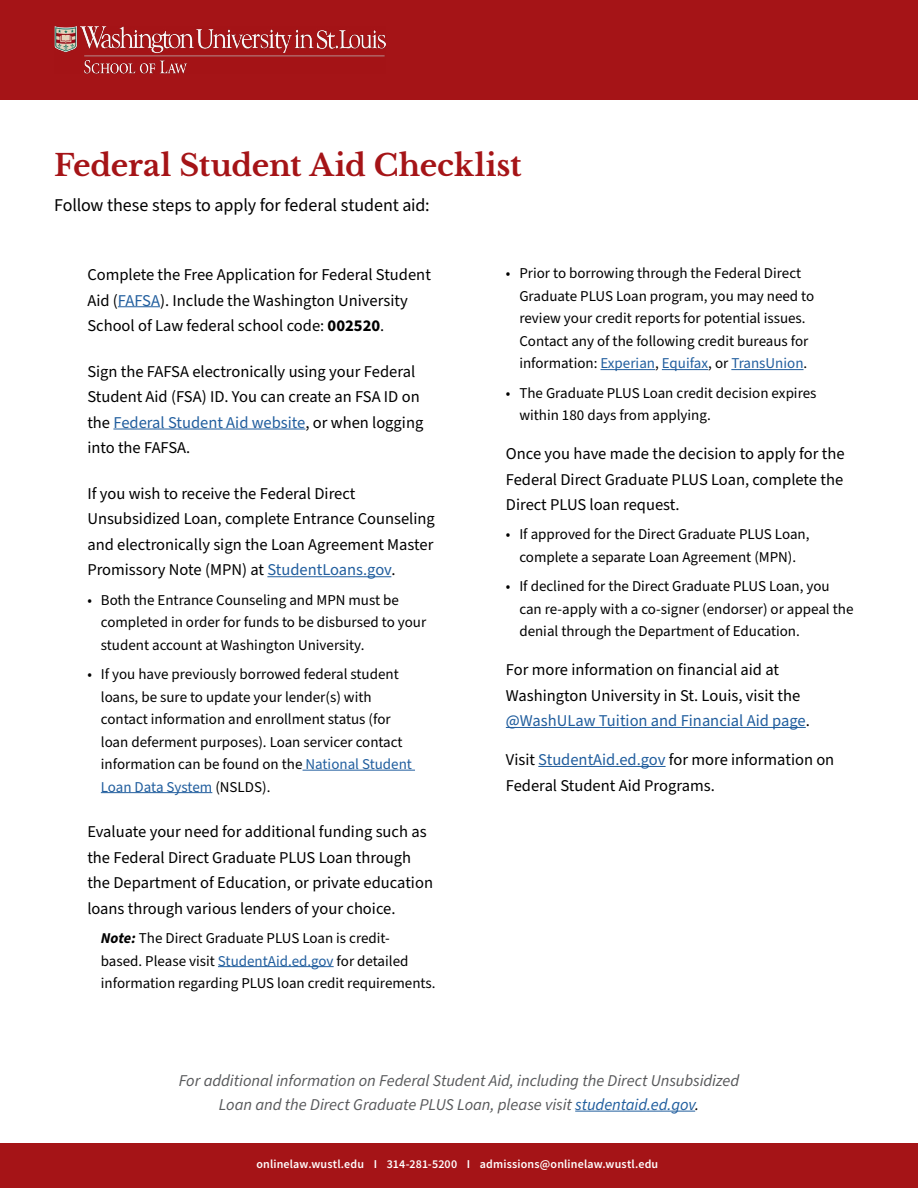
<style>
.page{position:relative;width:918px;height:1188px;background:#fff}
.page>*{position:absolute;margin:0;border:0;box-sizing:border-box;transform-origin:0 0}
.t1{font:700 30px "Libre Baskerville";letter-spacing:-.01em;color:#a51417}
.t2{font:18px "Source Sans Pro";letter-spacing:-.005em;color:#000}
.t3{font:16.5px/25.5px "Source Sans Pro";color:#000}
.t4{font:italic 16.5px/24px "Source Sans Pro";letter-spacing:-.005em;color:#58595b;text-align:center}
.t5{font:15px/22.5px "Source Sans Pro";color:#000}
.t6{font:12px "Source Sans Variable";letter-spacing:.05em;color:#fff}
.s1{color:#215e9e}
.s2{font-weight:700}
.s3{font-weight:700;font-style:italic}
.s4{color:#000}
</style>
<div class="page">
<div style="left:0;top:0;width:918px;height:100px;background:#a51417"></div>
<div style="left:0;top:1143px;width:918px;height:45px;background:#a51417"></div>
<img style="left:54px;top:26px;width:331px;height:48px">
<hr style="left:118px;top:306px;width:42px;height:1px;background:#215e9e">
<hr style="left:113px;top:429px;width:192px;height:1px;background:#215e9e">
<hr style="left:267px;top:576px;width:124px;height:1px;background:#215e9e">
<hr style="left:303px;top:770px;width:112px;height:1px;background:#215e9e">
<hr style="left:101px;top:792px;width:111px;height:1px;background:#215e9e">
<hr style="left:218px;top:966px;width:116px;height:1px;background:#215e9e">
<hr style="left:575px;top:1111px;width:120px;height:1px;background:#215e9e">
<hr style="left:601px;top:369px;width:54px;height:1px;background:#215e9e">
<hr style="left:662px;top:369px;width:46px;height:1px;background:#215e9e">
<hr style="left:731px;top:369px;width:73px;height:1px;background:#215e9e">
<hr style="left:506px;top:727px;width:300px;height:1px;background:#215e9e">
<hr style="left:538px;top:766px;width:128px;height:1px;background:#215e9e">
<h1 class="t1" style="left:54px;top:147px;width:469px">Federal Student Aid Checklist</h1>
<p class="t2" style="left:54px;top:193px;width:377px">Follow these steps to apply for federal student aid:</p>
<p class="t3" style="left:87px;top:262px;width:345px">Complete the Free Application for Federal Student<br>Aid (<span class="s1">FAFSA</span>). Include the Washington University<br>School of Law federal school code: <span class="s2">002520</span>.</p>
<p class="t3" style="left:87px;top:359px;width:338px">Sign the FAFSA electronically using your Federal Student Aid (FSA) ID. You can create an FSA ID on the <span class="s1">Federal Student Aid website</span>, or when logging into the FAFSA.</p>
<p class="t3" style="left:87px;top:481px;width:349px">If you wish to receive the Federal Direct Unsubsidized Loan, complete Entrance Counseling and electronically sign the Loan Agreement Master Promissory Note (MPN) at <span class="s1">StudentLoans.gov</span>.</p>
<p class="t5" style="left:101px;top:589px;width:327px;text-indent:-14px">• Both the Entrance Counseling and MPN must be completed in order for funds to be disbursed to your student account at Washington University.</p>
<p class="t5" style="left:101px;top:663px;width:313px;text-indent:-14px">• If you have previously borrowed federal student loans, be sure to update your lender(s) with contact information and enrollment status (for loan deferment purposes). Loan servicer contact information can be found on the <span class="s1">National Student Loan Data System</span> (NSLDS).</p>
<p class="t3" style="left:87px;top:820px;width:347px">Evaluate your need for additional funding such as the Federal Direct Graduate PLUS Loan through the Department of Education, or private education loans through various lenders of your choice.</p>
<p class="t5" style="left:101px;top:927px;width:336px"><span class="s3">Note:</span> The Direct Graduate PLUS Loan is credit-<br>based. Please visit <span class="s1">StudentAid.ed.gov</span> for detailed information regarding PLUS loan credit requirements.</p>
<p class="t5" style="left:519px;top:263px;width:296px;text-indent:-14px">• Prior to borrowing through the Federal Direct Graduate PLUS Loan program, you may need to review your credit reports for potential issues.<br>Contact any of the following credit bureaus for information: <span class="s1">Experian</span>, <span class="s1">Equifax</span>, or <span class="s1">TransUnion</span>.</p>
<p class="t5" style="left:519px;top:382px;width:299px;text-indent:-14px">• The Graduate PLUS Loan credit decision expires within 180 days from applying.</p>
<p class="t3" style="left:506px;top:442px;width:340px;text-align:justify">Once you have made the decision to apply for the Federal Direct Graduate PLUS Loan, complete the Direct PLUS loan request.</p>
<p class="t5" style="left:506px;top:524px;width:305px;text-align:center">• If approved for the Direct Graduate PLUS Loan, complete a separate Loan Agreement (MPN).</p>
<p class="t5" style="left:519px;top:575px;width:336px;text-indent:-14px">• If declined for the Direct Graduate PLUS Loan, you can re-apply with a co-signer (endorser) or appeal the denial through the Department of Education.</p>
<p class="t3" style="left:506px;top:658px;width:306px">For more information on financial aid at<br>Washington University in St. Louis, visit the <span class="s1">@WashULaw Tuition and Financial Aid page</span>.</p>
<p class="t3" style="left:506px;top:748px;width:330px">Visit <span class="s1">StudentAid.ed.gov</span> for more information on<br>Federal Student Aid Programs.</p>
<p class="t4" style="left:179px;top:1069px;width:562px">For additional information on Federal Student Aid, including the Direct Unsubsidized<br>Loan and the Direct Graduate PLUS Loan, please visit <span class="s1">studentaid.ed.gov</span><span class="s4">.</span></p>
<p class="t6" style="left:256px;top:1157px;width:403px">onlinelaw.wustl.edu I 314-281-5200 I admissions@onlinelaw.wustl.edu</p>
</div>
